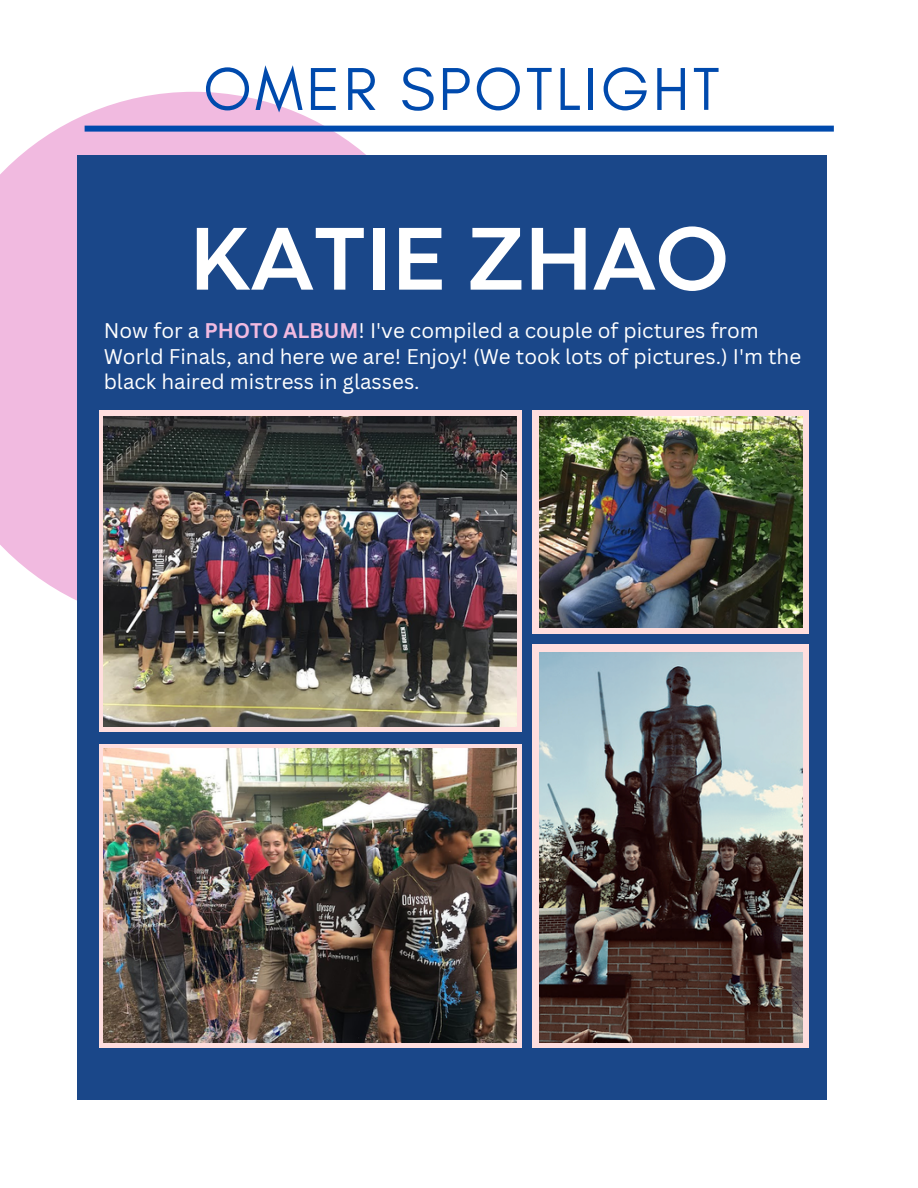
<style>
.page{position:relative;width:918px;height:1188px;background:#fff}
.page>*{position:absolute;margin:0;border:0;box-sizing:border-box;transform-origin:0 0}
.t1{font:700 93px "Codec Pro";color:#fff}
.t2{font:61.65px "Glacial Indifference";letter-spacing:.05em;color:#004aad}
.t3{font:20.7px/25.3px "Canva Sans";color:#fff}
.s1{font-weight:700;color:#f1bae0}
</style>
<div class="page">
<svg style="left:0;top:92px;width:461px;height:509px;fill:#f1bae0"></svg>
<div style="left:77px;top:155px;width:750px;height:945px;background:#1a4789"></div>
<div style="left:85px;top:126px;width:749px;height:6px;background:#004aad"></div>
<div style="left:532px;top:411px;width:277px;height:223px;background:#ffdede"></div>
<img style="left:539px;top:417px;width:263px;height:210px">
<svg style="left:99px;top:744px;width:423px;height:304px;background:#efd2cf"></svg>
<img style="left:104px;top:749px;width:413px;height:293px">
<div style="left:532px;top:644px;width:277px;height:404px;background:#ffdede"></div>
<img style="left:539px;top:652px;width:263px;height:390px">
<svg style="left:99px;top:410px;width:423px;height:322px;background:#eccece"></svg>
<img style="left:104px;top:417px;width:413px;height:309px">
<h2 class="t2" style="left:203px;top:51px;width:518px">OMER SPOTLIGHT</h2>
<h1 class="t1" style="left:189px;top:226px;width:541px">KATIE ZHAO</h1>
<p class="t3" style="left:104px;top:317px;width:699px">Now for a <span class="s1">PHOTO ALBUM</span>! I've compiled a couple of pictures from<br>World Finals, and here we are! Enjoy! (We took lots of pictures.) I'm the black haired mistress in glasses.</p>
</div>
